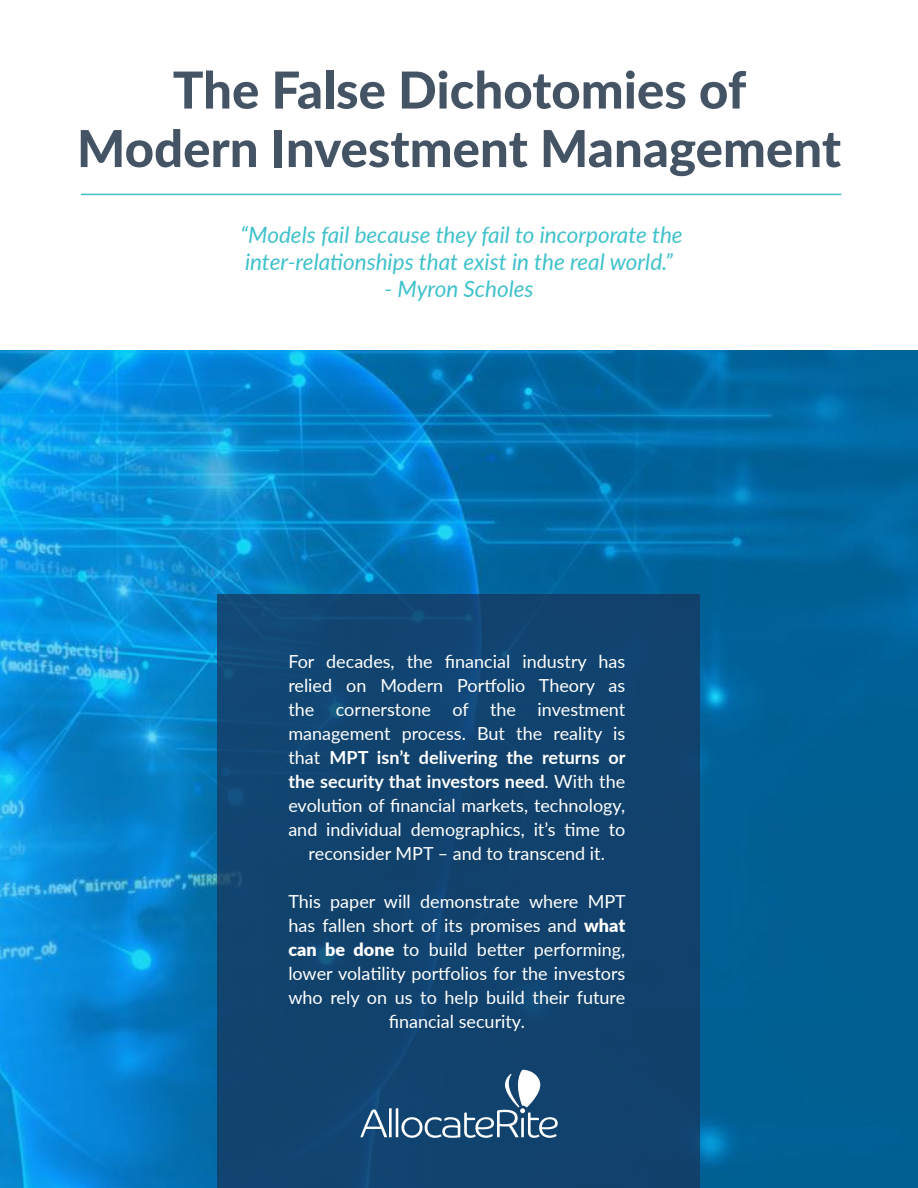
<style>
.page{position:relative;width:918px;height:1188px;background:#fff}
.page>*{position:absolute;margin:0;border:0;box-sizing:border-box;transform-origin:0 0}
.t1{font:800 51px "Lato";color:#445465}
.t2{font:italic 22.5px/27px "Lato";color:#3ec1cb}
.t3{font:18px/24px "Lato";color:#fff;text-align:center}
.s1{font-weight:700}
.s2{font-weight:900}
</style>
<div class="page">
<img style="left:0;top:353px;width:918px;height:835px">
<hr style="left:81px;top:194px;width:760px;height:1px;background:#3ec1cb">
<div style="left:218px;top:594px;width:482px;height:594px;background:#11426e"></div>
<svg style="left:360px;top:1070px;width:198px;height:68px"></svg>
<p class="t1" style="left:173px;top:52px;width:575px">The False Dichotomies of</p>
<p class="t1" style="left:77px;top:111px;width:766px">Modern Investment Management</p>
<p class="t2" style="left:241px;top:220px;width:444px">“Models fail because they fail to incorporate the inter-relationships that exist in the real world.”</p>
<p class="t2" style="left:384px;top:274px;width:151px">- Myron Scholes</p>
<p class="t3" style="left:288px;top:649px;width:339px">For decades, the financial industry has relied on Modern Portfolio Theory as the cornerstone of the investment management process. But the reality is that <span class="s1">MPT isn’t delivering the returns or the security that investors need</span>. With the evolution of financial markets, technology, and individual demographics, it’s time to reconsider MPT – and to transcend it.</p>
<p class="t3" style="left:288px;top:889px;width:339px">This paper will demonstrate where MPT has fallen short of its promises and <span class="s2">what can be done</span> to build better performing, lower volatility portfolios for the investors who rely on us to help build their future financial security.</p>
</div>
